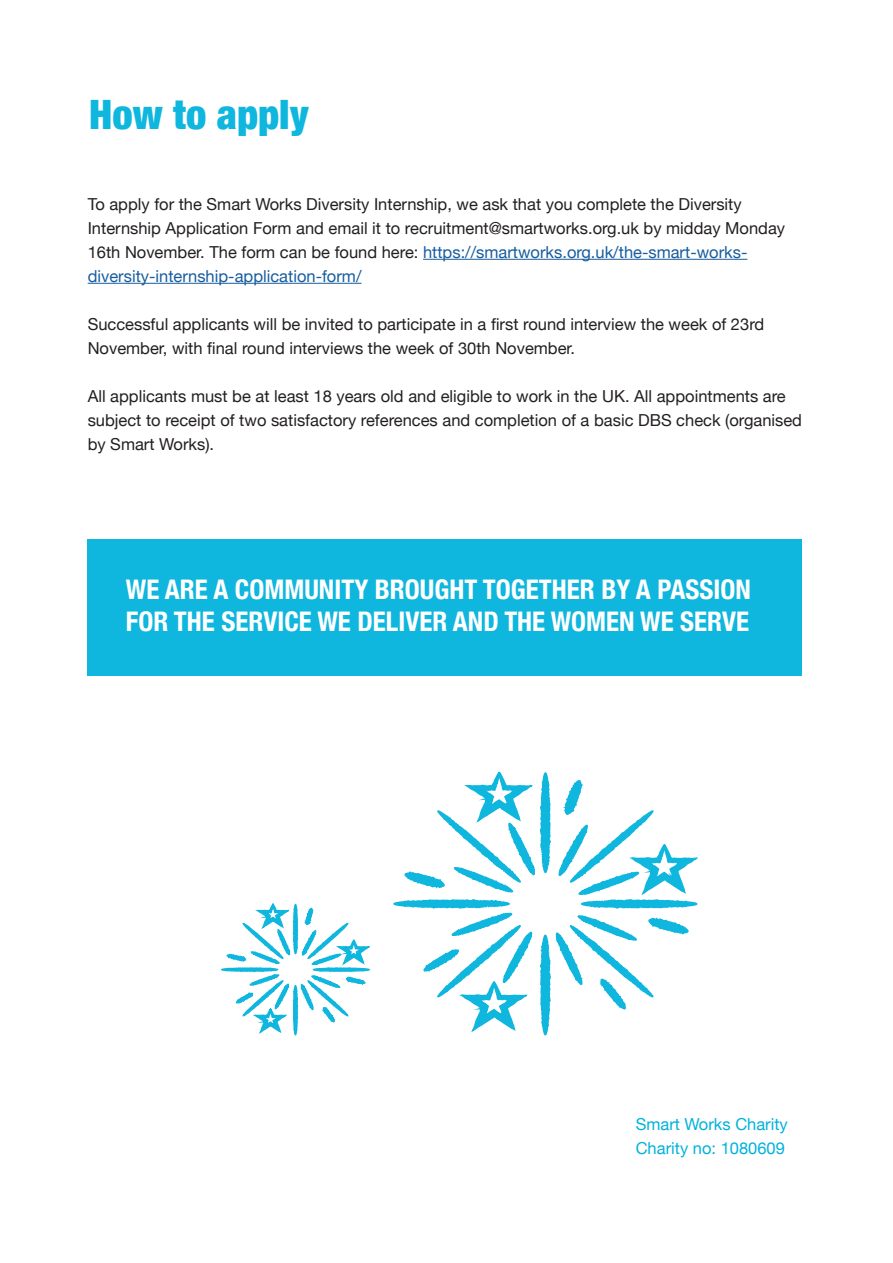
<style>
.page{position:relative;width:893px;height:1263px;background:#fff}
.page>*{position:absolute;margin:0;border:0;box-sizing:border-box;transform-origin:0 0}
.Front_page_title{font:900 condensed 40.5px "Helvetica Neue";color:#0fb6de}
.t1{font:700 condensed 27px/32.4px "Helvetica Neue";color:#fff}
.t2{font:16.5px/24px "Helvetica Neue";color:#231f20}
.t3{font:16.5px "Helvetica Neue";color:#00b2dd}
.s1{color:#175d9e}
</style>
<div class="page">
<hr style="left:423px;top:259px;width:324px;height:1px;background:#175d9e">
<hr style="left:88px;top:283px;width:273px;height:1px;background:#175d9e">
<div style="left:88px;top:539px;width:714px;height:136px;background:#0fb6de"></div>
<svg style="left:221px;top:903px;width:150px;height:133px"></svg>
<svg style="left:393px;top:771px;width:305px;height:265px"></svg>
<p class="Front_page_title" style="left:89px;top:81px;width:221px">How to apply</p>
<p class="t2" style="left:88px;top:193px;width:699px">To apply for the Smart Works Diversity Internship, we ask that you complete the Diversity Internship Application Form and email it to recruitment@smartworks.org.uk by midday Monday 16th November. The form can be found here: <span class="s1">https://smartworks.org.uk/the-smart-works&shy;diversity-internship-application-form/</span></p>
<p class="t2" style="left:88px;top:313px;width:678px">Successful applicants will be invited to participate in a first round interview the week of 23rd<br>November, with final round interviews the week of 30th November.</p>
<p class="t2" style="left:88px;top:385px;width:716px">All applicants must be at least 18 years old and eligible to work in the UK. All appointments are subject to receipt of two satisfactory references and completion of a basic DBS check (organised by Smart Works).</p>
<p class="t1" style="left:126px;top:571px;width:626px">WE ARE A COMMUNITY BROUGHT TOGETHER BY A PASSION<br>FOR THE SERVICE WE DELIVER AND THE WOMEN WE SERVE</p>
<p class="t3" style="left:636px;top:1112px;width:154px">Smart Works Charity</p>
<p class="t3" style="left:636px;top:1136px;width:151px">Charity no: 1080609</p>
</div>
